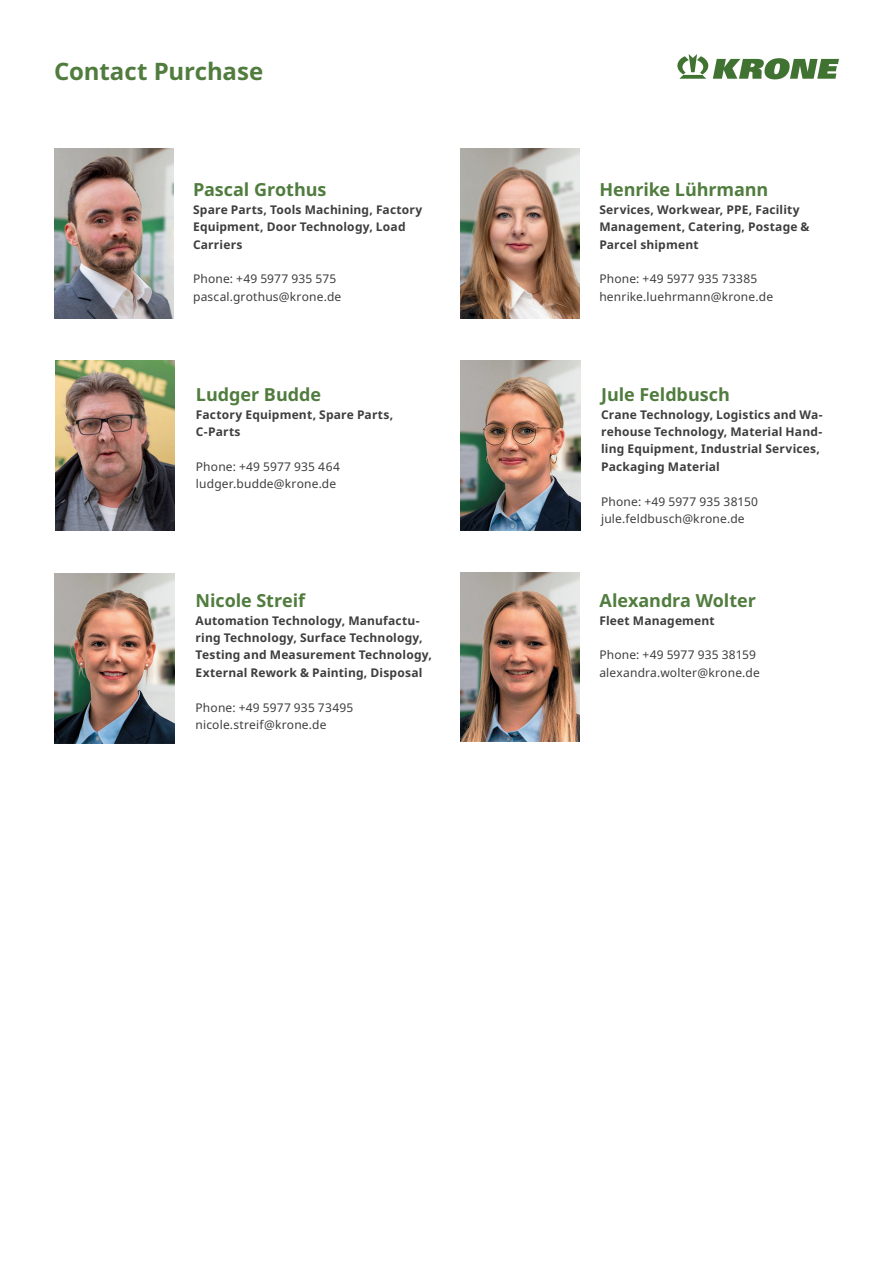
<style>
.page{position:relative;width:893px;height:1263px;background:#fff}
.page>*{position:absolute;margin:0;border:0;box-sizing:border-box;transform-origin:0 0}
.t1{font:700 24px "Noto Sans";letter-spacing:-.005em;color:#507c3e}
.t2{font:700 18px "Noto Sans";letter-spacing:-.005em;color:#507c3e}
.t3{font:700 12px/17.4px "Noto Sans";letter-spacing:.015em;color:#3e3e3f}
.t4{font:12px/17.4px "Noto Sans";letter-spacing:.015em;color:#3e3e3f}
</style>
<div class="page">
<svg style="left:677px;top:54px;width:162px;height:25px"></svg>
<img style="left:55px;top:574px;width:119px;height:169px">
<img style="left:461px;top:361px;width:119px;height:169px">
<img style="left:460px;top:573px;width:120px;height:169px">
<img style="left:460px;top:149px;width:120px;height:169px">
<img style="left:55px;top:149px;width:119px;height:169px">
<img style="left:55px;top:361px;width:120px;height:169px">
<h1 class="t1" style="left:54px;top:57px;width:211px">Contact Purchase</h1>
<h2 class="t2" style="left:193px;top:180px;width:135px">Pascal Grothus</h2>
<p class="t3" style="left:193px;top:201px;width:231px">Spare Parts, Tools Machining, Factory<br>Equipment, Door Technology, Load<br>Carriers</p>
<p class="t4" style="left:193px;top:271px;width:150px">Phone: +49 5977 935 575 pascal.grothus@krone.de</p>
<h2 class="t2" style="left:196px;top:384px;width:127px">Ludger Budde</h2>
<p class="t3" style="left:196px;top:406px;width:199px">Factory Equipment, Spare Parts,<br>C-Parts</p>
<p class="t4" style="left:196px;top:458px;width:146px">Phone: +49 5977 935 464 ludger.budde@krone.de</p>
<h2 class="t2" style="left:196px;top:590px;width:111px">Nicole Streif</h2>
<p class="t3" style="left:196px;top:612px;width:238px">Automation Technology, Manufactu&shy;ring Technology, Surface Technology, Testing and Measurement Technology, External Rework &amp; Painting, Disposal</p>
<p class="t4" style="left:196px;top:699px;width:159px">Phone: +49 5977 935 73495 nicole.streif@krone.de</p>
<h2 class="t2" style="left:599px;top:180px;width:170px">Henrike Lührmann</h2>
<p class="t3" style="left:599px;top:201px;width:212px">Services, Workwear, PPE, Facility<br>Management, Catering, Postage &amp;<br>Parcel shipment</p>
<p class="t4" style="left:599px;top:271px;width:175px">Phone: +49 5977 935 73385 henrike.luehrmann@krone.de</p>
<h2 class="t2" style="left:601px;top:384px;width:130px">Jule Feldbusch</h2>
<p class="t3" style="left:601px;top:406px;width:223px">Crane Technology, Logistics and Wa&shy;rehouse Technology, Material Hand&shy;ling Equipment, Industrial Services, Packaging Material</p>
<p class="t4" style="left:601px;top:493px;width:158px">Phone: +49 5977 935 38150 jule.feldbusch@krone.de</p>
<h2 class="t2" style="left:599px;top:590px;width:158px">Alexandra Wolter</h2>
<p class="t3" style="left:599px;top:612px;width:117px">Fleet Management</p>
<p class="t4" style="left:599px;top:647px;width:162px">Phone: +49 5977 935 38159 alexandra.wolter@krone.de</p>
</div>
